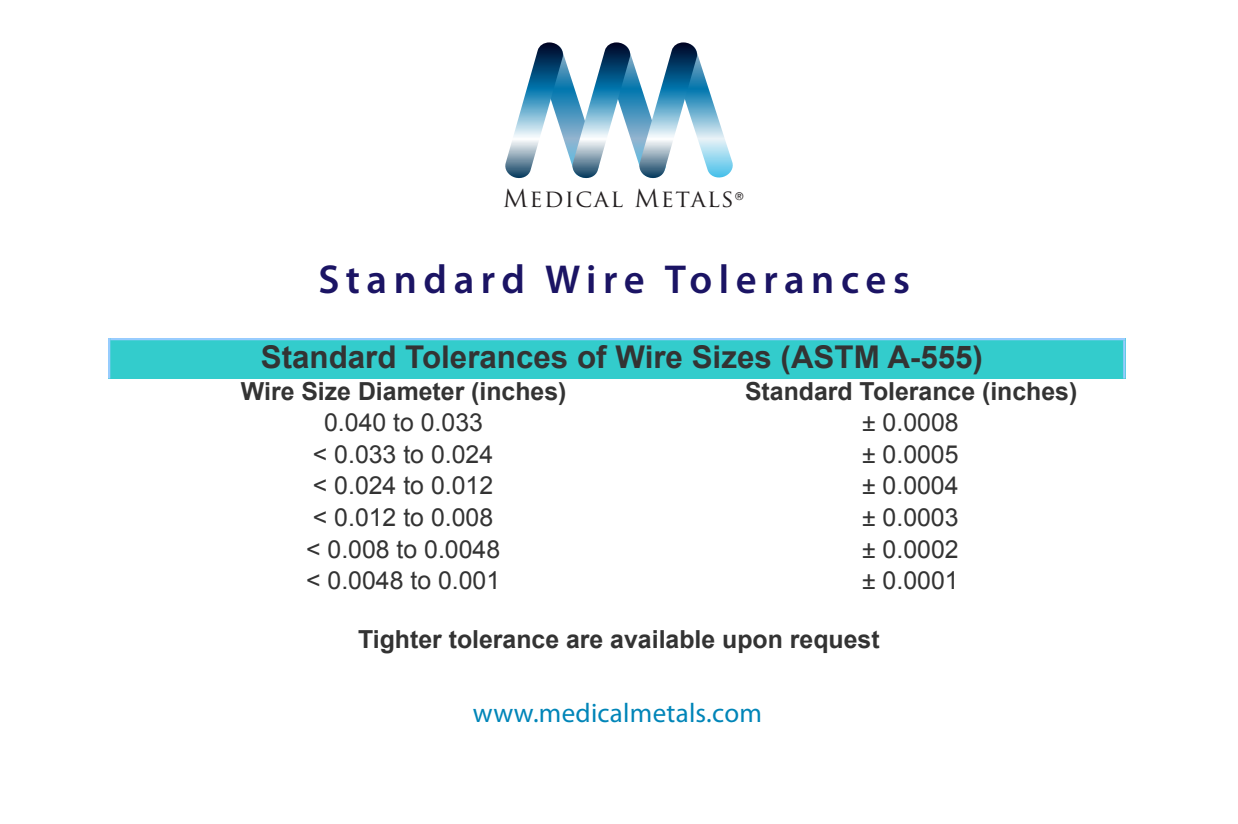
<style>
.page{position:relative;width:1238px;height:824px;background:#fff}
.page>*{position:absolute;margin:0;border:0;box-sizing:border-box;transform-origin:0 0}
.t1{font:600 40.5px "Myriad Pro";letter-spacing:.165em;color:#1b1464}
.t2{font:700 31.28px "Arial";color:#333}
.t3{font:27px "Myriad Pro";letter-spacing:.01em;color:#0085b8}
.t4{font:24.75px "Arial";color:#333}
.t5{font:700 24.75px "Arial";color:#333}
.t6{font:24.07px "Trajan Pro";letter-spacing:.065em;color:#231f20}
.t7{font:10.58px "Helvetica Neue";color:#231f20}
</style>
<div class="page">
<div style="left:108px;top:338px;width:1017px;height:40px;background:#3cc"></div>
<hr style="left:108px;top:338px;width:2px;height:40px;background:#9cf">
<hr style="left:1123px;top:340px;width:2px;height:38px;background:#9cf">
<hr style="left:110px;top:338px;width:1015px;height:2px;background:#9cf">
<svg style="left:505px;top:42px;width:228px;height:137px"></svg>
<p class="t6" style="left:503px;top:183px;width:233px">Medical Metals</p>
<p class="t7" style="left:735px;top:188px;width:10px">®</p>
<h1 class="t1" style="left:318px;top:253px;width:593px">Standard Wire Tolerances</h1>
<p class="t2" style="left:261px;top:337px;width:723px">Standard Tolerances of Wire Sizes (ASTM A-555)</p>
<p class="t5" style="left:241px;top:375px;width:327px">Wire Size Diameter (inches)</p>
<p class="t5" style="left:745px;top:375px;width:334px">Standard Tolerance (inches)</p>
<p class="t4" style="left:324px;top:406px;width:160px">0.040 to 0.033</p>
<p class="t4" style="left:862px;top:406px;width:98px">± 0.0008</p>
<p class="t4" style="left:313px;top:438px;width:182px">&lt; 0.033 to 0.024</p>
<p class="t4" style="left:862px;top:438px;width:98px">± 0.0005</p>
<p class="t4" style="left:313px;top:469px;width:182px">&lt; 0.024 to 0.012</p>
<p class="t4" style="left:862px;top:469px;width:98px">± 0.0004</p>
<p class="t4" style="left:313px;top:501px;width:182px">&lt; 0.012 to 0.008</p>
<p class="t4" style="left:862px;top:501px;width:98px">± 0.0003</p>
<p class="t4" style="left:306px;top:532px;width:196px">&lt; 0.008 to 0.0048</p>
<p class="t4" style="left:862px;top:532px;width:98px">± 0.0002</p>
<p class="t4" style="left:306px;top:564px;width:196px">&lt; 0.0048 to 0.001</p>
<p class="t4" style="left:862px;top:564px;width:98px">± 0.0001</p>
<p class="t5" style="left:358px;top:622px;width:523px">Tighter tolerance are available upon request</p>
<p class="t3" style="left:473px;top:696px;width:290px">www.medicalmetals.com</p>
</div>
